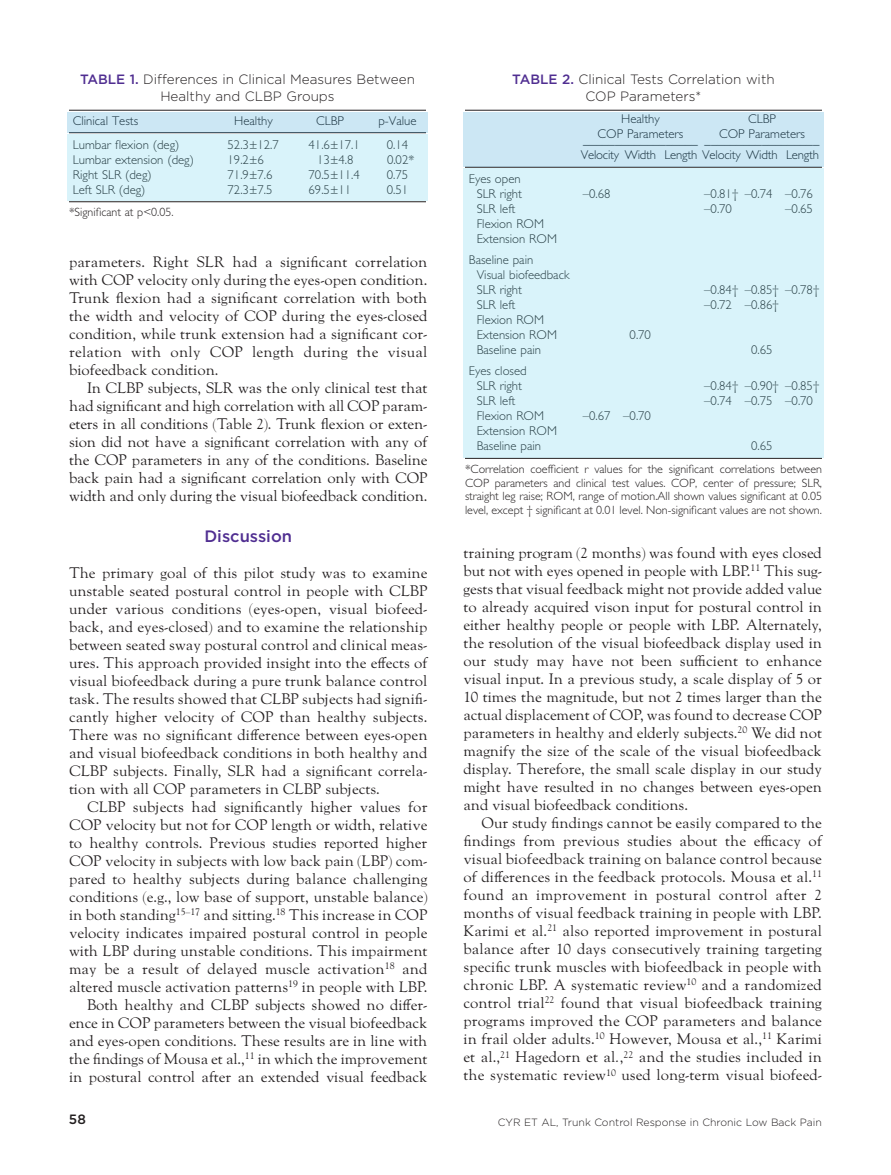
<style>
.page{position:relative;width:891px;height:1175px;background:#fff}
.page>*{position:absolute;margin:0;border:0;box-sizing:border-box;transform-origin:0 0}
.t1{font:500 16.5px "Gotham";color:#502e91}
.t2{font:15px/18px "LTC Goudy Oldstyle Pro";color:#231f20;text-align:justify}
.t3{font:300 13.5px/16.5px "Gotham";color:#231f20;text-align:center}
.t4{font:500 13.5px "Gotham";color:#231f20}
.t5{font:300 12.75px "Gill Sans Std";color:#231f20}
.t6{font:300 12px/13.5px "Gill Sans Std";color:#231f20;text-align:justify}
.t7{font:300 10.5px "Gotham";color:#231f20}
.s1{font-weight:500;color:#502e91}
.s2{font-style:italic}
</style>
<div class="page">
<hr style="left:69px;top:110px;width:357px;height:1px;background:#231f20">
<hr style="left:69px;top:132px;width:357px;height:1px;background:#231f20">
<hr style="left:69px;top:201px;width:357px;height:1px;background:#231f20">
<div style="left:67px;top:134px;width:361px;height:67px;background:#d9f3fa"></div>
<div style="left:68px;top:112px;width:360px;height:20px;background:#cce7f4"></div>
<hr style="left:465px;top:110px;width:357px;height:1px;background:#231f20">
<hr style="left:465px;top:167px;width:357px;height:1px;background:#231f20">
<hr style="left:465px;top:458px;width:357px;height:1px;background:#231f20">
<div style="left:464px;top:169px;width:360px;height:289px;background:#d9f3fa"></div>
<div style="left:464px;top:112px;width:360px;height:55px;background:#cce7f4"></div>
<p class="t3" style="left:80px;top:72px;width:336px"><span class="s1">TABLE 1.</span> Differences in Clinical Measures Between<br>Healthy and CLBP Groups</p>
<p class="t5" style="left:73px;top:116px;width:67px">Clinical Tests</p>
<p class="t5" style="left:234px;top:116px;width:40px">Healthy</p>
<p class="t5" style="left:316px;top:116px;width:29px">CLBP</p>
<p class="t5" style="left:378px;top:116px;width:40px">p-Value</p>
<p class="t5" style="left:73px;top:140px;width:108px">Lumbar flexion (deg)</p>
<p class="t5" style="left:228px;top:140px;width:53px">52.3±12.7</p>
<p class="t5" style="left:309px;top:140px;width:53px">41.6±17.1</p>
<p class="t5" style="left:387px;top:140px;width:23px">0.14</p>
<p class="t5" style="left:73px;top:155px;width:123px">Lumbar extension (deg)</p>
<p class="t5" style="left:228px;top:155px;width:38px">19.2±6</p>
<p class="t5" style="left:317px;top:155px;width:38px">13±4.8</p>
<p class="t5" style="left:387px;top:155px;width:29px">0.02*</p>
<p class="t5" style="left:73px;top:170px;width:80px">Right SLR (deg)</p>
<p class="t5" style="left:228px;top:170px;width:46px">71.9±7.6</p>
<p class="t5" style="left:309px;top:170px;width:53px">70.5±11.4</p>
<p class="t5" style="left:387px;top:170px;width:23px">0.75</p>
<p class="t5" style="left:73px;top:185px;width:74px">Left SLR (deg)</p>
<p class="t5" style="left:228px;top:185px;width:46px">72.3±7.5</p>
<p class="t5" style="left:309px;top:185px;width:44px">69.5±11</p>
<p class="t5" style="left:387px;top:185px;width:23px">0.51</p>
<p class="t6" style="left:69px;top:207px;width:106px">*Significant at p&lt;0.05.</p>
<p class="t2" style="left:69px;top:253px;width:360px">parameters. Right SLR had a significant correlation with COP velocity only during the eyes-open condition.<br>Trunk flexion had a significant correlation with both the width and velocity of COP during the eyes-closed condition, while trunk extension had a significant cor&shy;relation with only COP length during the visual biofeedback condition.</p>
<p class="t2" style="left:69px;top:379px;width:360px;text-indent:18px">In CLBP subjects, SLR was the only clinical test that had significant and high correlation with all COP param&shy;eters in all conditions (Table 2). Trunk flexion or exten&shy;sion did not have a significant correlation with any of the COP parameters in any of the conditions. Baseline back pain had a significant correlation only with COP width and only during the visual biofeedback condition.</p>
<p class="t1" style="left:204px;top:529px;width:89px">Discussion</p>
<p class="t2" style="left:69px;top:563px;width:360px">The primary goal of this pilot study was to examine unstable seated postural control in people with CLBP under various conditions (eyes-open, visual biofeed&shy;back, and eyes-closed) and to examine the relationship between seated sway postural control and clinical meas&shy;ures. This approach provided insight into the effects of visual biofeedback during a pure trunk balance control task. The results showed that CLBP subjects had signifi&shy;cantly higher velocity of COP than healthy subjects.<br>There was no significant difference between eyes-open and visual biofeedback conditions in both healthy and CLBP subjects. Finally, SLR had a significant correla&shy;tion with all COP parameters in CLBP subjects.</p>
<p class="t2" style="left:69px;top:797px;width:360px;text-indent:18px">CLBP subjects had significantly higher values for COP velocity but not for COP length or width, relative to healthy controls. Previous studies reported higher COP velocity in subjects with low back pain (LBP) com&shy;pared to healthy subjects during balance challenging conditions (e.g., low base of support, unstable balance) in both standing<sup>15–17</sup> and sitting.<sup>18</sup> This increase in COP velocity indicates impaired postural control in people with LBP during unstable conditions. This impairment may be a result of delayed muscle activation<sup>18</sup> and altered muscle activation patterns<sup>19</sup> in people with LBP.</p>
<p class="t2" style="left:69px;top:995px;width:360px;text-indent:18px">Both healthy and CLBP subjects showed no differ&shy;ence in COP parameters between the visual biofeedback and eyes-open conditions. These results are in line with the findings of Mousa et al.,<sup>11</sup> in which the improvement in postural control after an extended visual feedback</p>
<p class="t3" style="left:512px;top:72px;width:264px"><span class="s1">TABLE 2.</span> Clinical Tests Correlation with<br>COP Parameters*</p>
<p class="t5" style="left:621px;top:115px;width:40px">Healthy</p>
<p class="t5" style="left:748px;top:115px;width:29px">CLBP</p>
<p class="t5" style="left:598px;top:130px;width:87px">COP Parameters</p>
<p class="t5" style="left:719px;top:130px;width:87px">COP Parameters</p>
<p class="t5" style="left:583px;top:136px;width:238px">__________________ __________________</p>
<p class="t5" style="left:581px;top:151px;width:240px">Velocity Width Length Velocity Width Length</p>
<p class="t5" style="left:469px;top:175px;width:53px">Eyes open</p>
<p class="t5" style="left:477px;top:190px;width:47px">SLR right</p>
<p class="t5" style="left:583px;top:190px;width:29px">–0.68</p>
<p class="t5" style="left:704px;top:190px;width:110px">–0.81† –0.74 –0.76</p>
<p class="t5" style="left:477px;top:205px;width:40px">SLR left</p>
<p class="t5" style="left:704px;top:205px;width:29px">–0.70</p>
<p class="t5" style="left:785px;top:205px;width:29px">–0.65</p>
<p class="t5" style="left:477px;top:220px;width:69px">Flexion ROM</p>
<p class="t5" style="left:477px;top:235px;width:82px">Extension ROM</p>
<p class="t5" style="left:469px;top:256px;width:66px">Baseline pain</p>
<p class="t5" style="left:477px;top:271px;width:94px">Visual biofeedback</p>
<p class="t5" style="left:477px;top:286px;width:47px">SLR right</p>
<p class="t5" style="left:704px;top:286px;width:117px">–0.84† –0.85† –0.78†</p>
<p class="t5" style="left:477px;top:301px;width:40px">SLR left</p>
<p class="t5" style="left:704px;top:301px;width:76px">–0.72 –0.86†</p>
<p class="t5" style="left:477px;top:316px;width:69px">Flexion ROM</p>
<p class="t5" style="left:477px;top:331px;width:82px">Extension ROM</p>
<p class="t5" style="left:630px;top:331px;width:23px">0.70</p>
<p class="t5" style="left:477px;top:346px;width:66px">Baseline pain</p>
<p class="t5" style="left:751px;top:346px;width:23px">0.65</p>
<p class="t5" style="left:469px;top:367px;width:59px">Eyes closed</p>
<p class="t5" style="left:477px;top:382px;width:47px">SLR right</p>
<p class="t5" style="left:704px;top:382px;width:117px">–0.84† –0.90† –0.85†</p>
<p class="t5" style="left:477px;top:397px;width:40px">SLR left</p>
<p class="t5" style="left:704px;top:397px;width:110px">–0.74 –0.75 –0.70</p>
<p class="t5" style="left:477px;top:412px;width:69px">Flexion ROM</p>
<p class="t5" style="left:583px;top:412px;width:70px">–0.67 –0.70</p>
<p class="t5" style="left:477px;top:427px;width:82px">Extension ROM</p>
<p class="t5" style="left:477px;top:442px;width:66px">Baseline pain</p>
<p class="t5" style="left:751px;top:442px;width:23px">0.65</p>
<p class="t6" style="left:465px;top:463px;width:359px">*Correlation coefficient r values for the significant correlations between COP parameters and clinical test values. COP, center of pressure; SLR, straight leg raise; ROM, range of motion.All shown values significant at 0.05 level, except † significant at 0.01 level. Non-significant values are not shown.</p>
<p class="t2" style="left:464px;top:544px;width:360px">training program (2 months) was found with eyes closed but not with eyes opened in people with LBP.<sup>11</sup> This sug&shy;gests that visual feedback might not provide added value to already acquired vison input for postural control in either healthy people or people with LBP. Alternately, the resolution of the visual biofeedback display used in our study may have not been sufficient to enhance visual input. In a previous study, a scale display of 5 or 10 times the magnitude, but not 2 times larger than the actual displacement of COP, was found to decrease COP parameters in healthy and elderly subjects.<sup>20</sup> We did not magnify the size of the scale of the visual biofeedback display. Therefore, the small scale display in our study might have resulted in no changes between eyes-open and visual biofeedback conditions.</p>
<p class="t2" style="left:464px;top:814px;width:360px;text-indent:18px">Our study findings cannot be easily compared to the findings from previous studies about the efficacy of visual biofeedback training on balance control because of differences in the feedback protocols. Mousa et al.<sup>11 </sup>found an improvement in postural control after 2 months of visual feedback training in people with LBP.<br>Karimi et al.<sup>21</sup> also reported improvement in postural balance after 10 days consecutively training targeting specific trunk muscles with biofeedback in people with chronic LBP. A systematic review<sup>10</sup> and a randomized control trial<sup>22</sup> found that visual biofeedback training programs improved the COP parameters and balance in frail older adults.<sup>10</sup> However, Mousa et al.,<sup>11</sup> Karimi et al.,<sup>21</sup> Hagedorn et al<span class="s2">.</span>,<sup>22</sup> and the studies included in the systematic review<sup>10</sup> used long-term visual biofeed-</p>
<p class="t4" style="left:69px;top:1114px;width:18px">58</p>
<p class="t7" style="left:498px;top:1118px;width:326px">CYR ET AL, Trunk Control Response in Chronic Low Back Pain</p>
</div>
